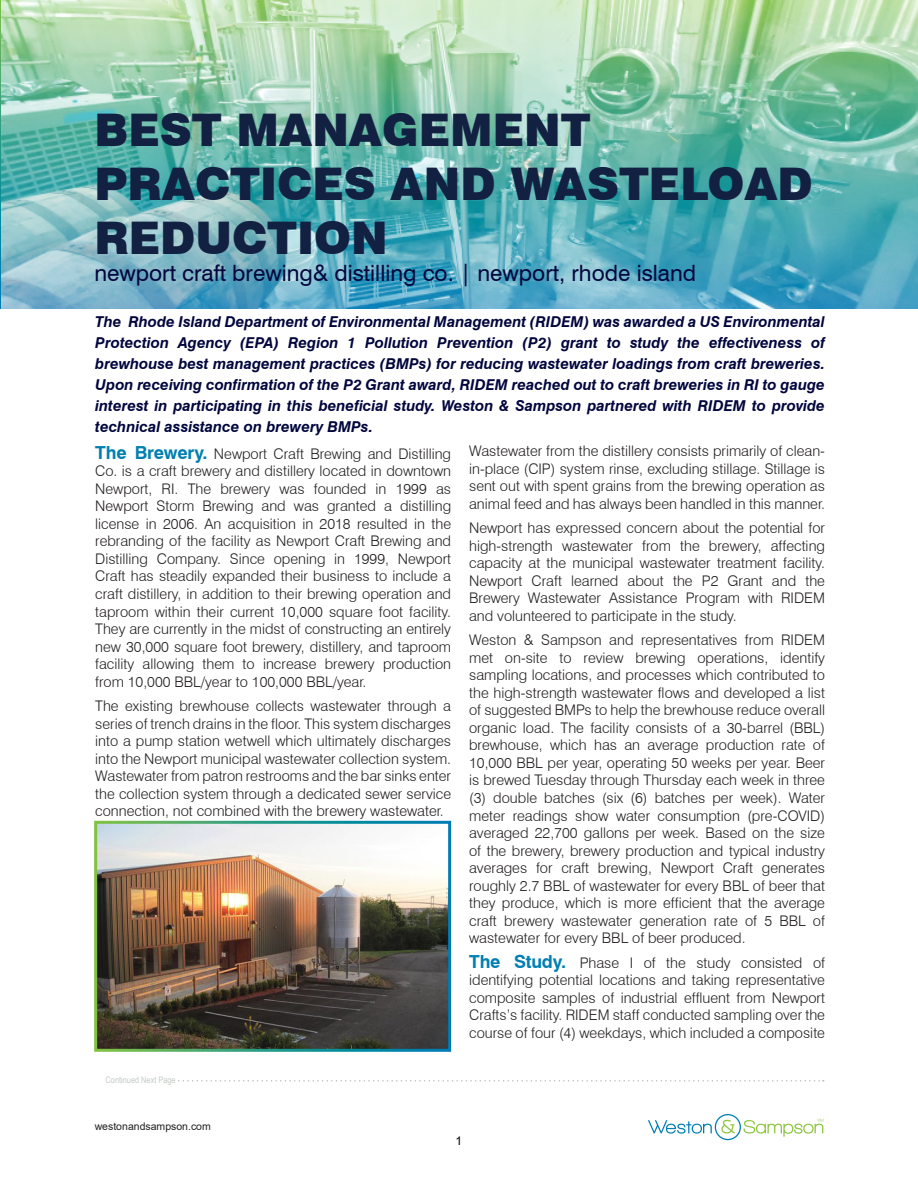
<style>
.page{position:relative;width:918px;height:1188px;background:#fff}
.page>*{position:absolute;margin:0;border:0;box-sizing:border-box;transform-origin:0 0}
.t1{font:900 45px/54px "Swiss 721 BT";color:#122142}
.City{font:22.5px "Swiss 721 BT";color:#02063d}
.Subhead{font:italic 700 15px/21px "Swiss 721 BT";color:#02063d;text-align:justify}
.Main_Text{font:300 14.7px/17.5px "Swiss 721 BT";color:#231f20;text-align:justify}
.t2{font:12px "Arial";color:#000}
.t3{font:10.5px "Arial";color:#231f20}
.Filename_pathway{font:9px "Arial Narrow";color:#c2cdc5}
.s1{font-weight:700;font-size:18px;color:#007fb2}
</style>
<div class="page">
<svg style="left:648px;top:1114px;width:175px;height:26px"></svg>
<svg style="left:178px;top:1080px;width:646px;height:2px"></svg>
<img style="left:98px;top:825px;width:349px;height:223px">
<img style="left:1px;top:0;width:917px;height:308px">
<p class="t1" style="left:94px;top:102px;width:720px">BEST MANAGEMENT<br>PRACTICES AND WASTELOAD<br>REDUCTION</p>
<p class="City" style="left:94px;top:259px;width:603px">newport craft brewing&amp; distilling co. | newport, rhode island</p>
<p class="Subhead" style="left:95px;top:311px;width:731px">The Rhode Island Department of Environmental Management (RIDEM) was awarded a US Environmental Protection Agency (EPA) Region 1 Pollution Prevention (P2) grant to study the effectiveness of brewhouse best management practices (BMPs) for reducing wastewater loadings from craft breweries.<br>Upon receiving confirmation of the P2 Grant award, RIDEM reached out to craft breweries in RI to gauge interest in participating in this beneficial study. Weston &amp; Sampson partnered with RIDEM to provide technical assistance on brewery BMPs.</p>
<p class="Main_Text" style="left:95px;top:445px;width:357px"><span class="s1">The Brewery.</span> Newport Craft Brewing and Distilling Co. is a craft brewery and distillery located in downtown Newport, RI. The brewery was founded in 1999 as Newport Storm Brewing and was granted a distilling license in 2006. An acquisition in 2018 resulted in the rebranding of the facility as Newport Craft Brewing and Distilling Company. Since opening in 1999, Newport Craft has steadily expanded their business to include a craft distillery, in addition to their brewing operation and taproom within their current 10,000 square foot facility.<br>They are currently in the midst of constructing an entirely new 30,000 square foot brewery, distillery, and taproom facility allowing them to increase brewery production from 10,000 BBL/year to 100,000 BBL/year.</p>
<p class="Main_Text" style="left:95px;top:697px;width:357px">The existing brewhouse collects wastewater through a series of trench drains in the floor. This system discharges into a pump station wetwell which ultimately discharges into the Newport municipal wastewater collection system.<br>Wastewater from patron restrooms and the bar sinks enter the collection system through a dedicated sewer service connection, not combined with the brewery wastewater.</p>
<p class="Filename_pathway" style="left:106px;top:1074px;width:72px">Continued Next Page</p>
<p class="Main_Text" style="left:469px;top:442px;width:357px">Wastewater from the distillery consists primarily of clean&shy;in-place (CIP) system rinse, excluding stillage. Stillage is sent out with spent grains from the brewing operation as animal feed and has always been handled in this manner.</p>
<p class="Main_Text" style="left:469px;top:519px;width:357px">Newport has expressed concern about the potential for high-strength wastewater from the brewery, affecting capacity at the municipal wastewater treatment facility.<br>Newport Craft learned about the P2 Grant and the Brewery Wastewater Assistance Program with RIDEM and volunteered to participate in the study.</p>
<p class="Main_Text" style="left:469px;top:631px;width:357px">Weston &amp; Sampson and representatives from RIDEM met on-site to review brewing operations, identify sampling locations, and processes which contributed to the high-strength wastewater flows and developed a list of suggested BMPs to help the brewhouse reduce overall organic load. The facility consists of a 30-barrel (BBL) brewhouse, which has an average production rate of 10,000 BBL per year, operating 50 weeks per year. Beer is brewed Tuesday through Thursday each week in three (3) double batches (six (6) batches per week). Water meter readings show water consumption (pre-COVID) averaged 22,700 gallons per week. Based on the size of the brewery, brewery production and typical industry averages for craft brewing, Newport Craft generates roughly 2.7 BBL of wastewater for every BBL of beer that they produce, which is more efficient that the average craft brewery wastewater generation rate of 5 BBL of wastewater for every BBL of beer produced.</p>
<p class="Main_Text" style="left:469px;top:954px;width:357px"><span class="s1">The Study.</span> Phase I of the study consisted of identifying potential locations and taking representative composite samples of industrial effluent from Newport Crafts’s facility. RIDEM staff conducted sampling over the course of four (4) weekdays, which included a composite</p>
<p class="t3" style="left:95px;top:1120px;width:118px">westonandsampson.com</p>
<p class="t2" style="left:456px;top:1132px;width:8px">1</p>
</div>
